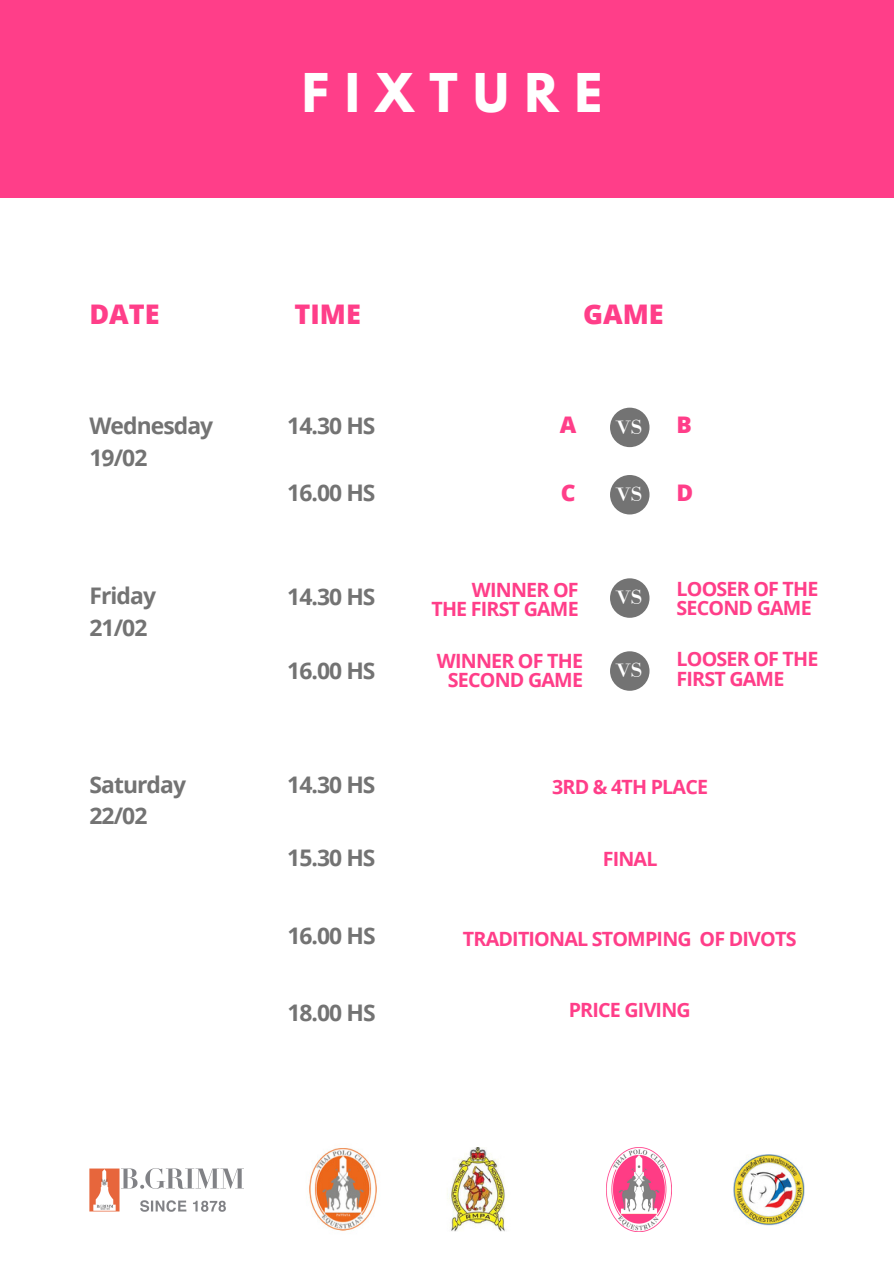
<style>
.page{position:relative;width:894px;height:1264px;background:#fff}
.page>*{position:absolute;margin:0;border:0;box-sizing:border-box;transform-origin:0 0}
.t1{font:700 47.25px "League Spartan";letter-spacing:.34em;color:#fff}
.t2{font:34.2px/67.3px "Bodoni FLF";letter-spacing:-.04em;color:#fff}
.t3{font:800 27px "Open Sans";color:#ff3e89}
.t4{font:700 22.8px/31.8px "Open Sans";letter-spacing:-.04em;color:#737373}
.t5{font:800 22.8px "Open Sans";color:#ff3e89}
.t6{font:700 19.65px/19.2px "Open Sans";letter-spacing:-.04em;color:#ff3e89}
</style>
<div class="page">
<div style="left:0;top:0;width:893px;height:197px;background:#ff3e89"></div>
<div style="left:610px;top:407px;width:39px;height:40px;background:#737373;border-radius:50%"></div>
<div style="left:610px;top:475px;width:39px;height:39px;background:#737373;border-radius:50%"></div>
<div style="left:610px;top:651px;width:39px;height:39px;background:#737373;border-radius:50%"></div>
<div style="left:610px;top:578px;width:39px;height:40px;background:#737373;border-radius:50%"></div>
<img style="left:89px;top:1168px;width:155px;height:44px">
<img style="left:733px;top:1154px;width:71px;height:71px">
<img style="left:447px;top:1147px;width:58px;height:83px">
<img style="left:309px;top:1148px;width:68px;height:83px">
<img style="left:606px;top:1147px;width:65px;height:83px">
<h1 class="t1" style="left:302px;top:69px;width:301px">FIXTURE</h1>
<h3 class="t3" style="left:89px;top:295px;width:72px">DATE</h3>
<h3 class="t3" style="left:294px;top:295px;width:68px">TIME</h3>
<h3 class="t3" style="left:583px;top:295px;width:82px">GAME</h3>
<p class="t4" style="left:89px;top:409px;width:125px">Wednesday<br>19/02</p>
<p class="t4" style="left:89px;top:579px;width:68px">Friday<br>21/02</p>
<p class="t4" style="left:287px;top:409px;width:90px">14.30 HS</p>
<p class="t4" style="left:287px;top:476px;width:90px">16.00 HS</p>
<p class="t5" style="left:559px;top:409px;width:18px">A</p>
<p class="t5" style="left:560px;top:477px;width:16px">C</p>
<h2 class="t2" style="left:614px;top:388px;width:29px">vs vs</h2>
<p class="t5" style="left:676px;top:409px;width:17px">B</p>
<p class="t5" style="left:676px;top:476px;width:18px">D</p>
<p class="t4" style="left:287px;top:580px;width:90px">14.30 HS</p>
<p class="t4" style="left:287px;top:654px;width:90px">16.00 HS</p>
<p class="t6" style="left:431px;top:580px;width:149px;text-align:right">WINNER OF<br>THE FIRST GAME</p>
<p class="t6" style="left:436px;top:650px;width:148px;text-align:center">WINNER OF THE<br>SECOND GAME</p>
<h2 class="t2" style="left:614px;top:559px;width:29px">vs</h2>
<h2 class="t2" style="left:614px;top:632px;width:29px">vs</h2>
<p class="t6" style="left:676px;top:578px;width:143px">LOOSER OF THE<br>SECOND GAME</p>
<p class="t6" style="left:676px;top:649px;width:143px">LOOSER OF THE<br>FIRST GAME</p>
<p class="t4" style="left:89px;top:767px;width:98px">Saturday<br>22/02</p>
<p class="t4" style="left:287px;top:767px;width:90px">14.30 HS</p>
<p class="t6" style="left:552px;top:776px;width:157px">3RD &amp; 4TH PLACE</p>
<p class="t4" style="left:287px;top:841px;width:90px">15.30 HS</p>
<p class="t6" style="left:602px;top:848px;width:56px">FINAL</p>
<p class="t4" style="left:287px;top:919px;width:90px">16.00 HS</p>
<p class="t6" style="left:463px;top:928px;width:335px">TRADITIONAL STOMPING OF DIVOTS</p>
<p class="t4" style="left:287px;top:996px;width:90px">18.00 HS</p>
<p class="t6" style="left:568px;top:999px;width:123px">PRICE GIVING</p>
</div>
